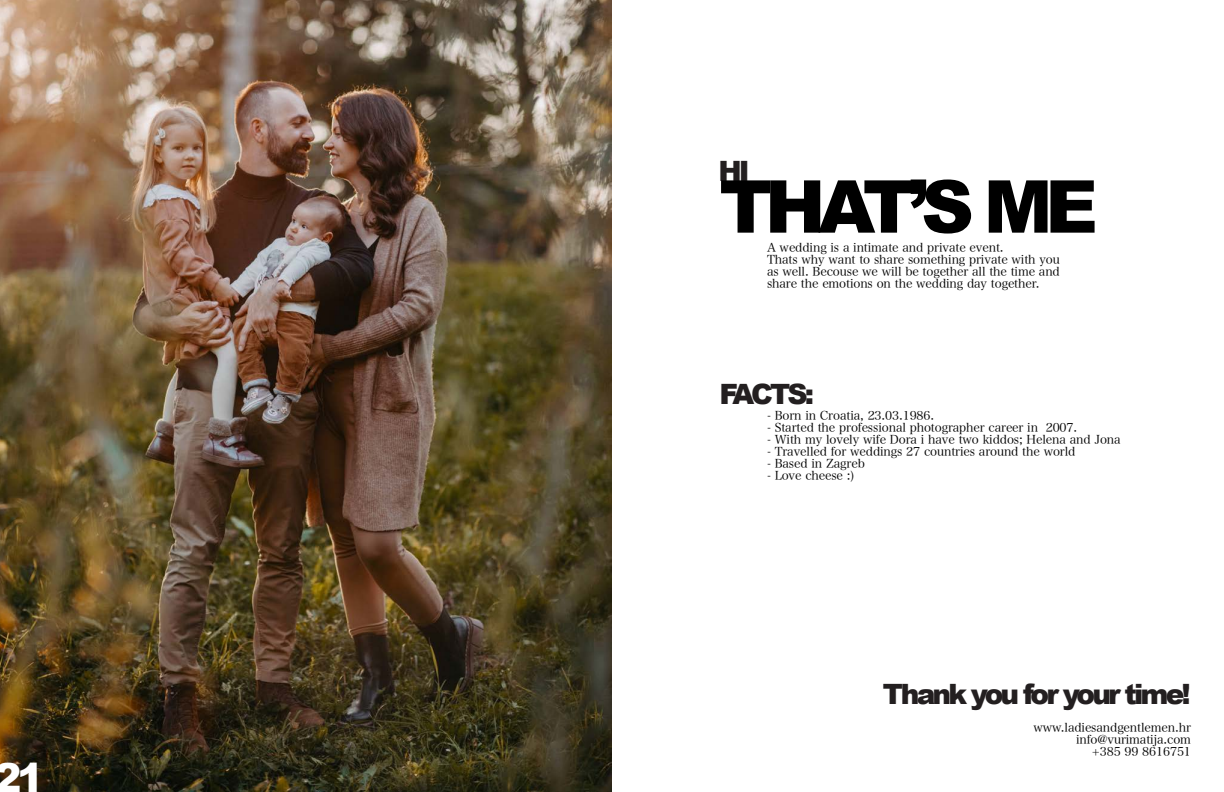
<style>
.page{position:relative;width:1224px;height:792px;background:#fff}
.page>*{position:absolute;margin:0;border:0;box-sizing:border-box;transform-origin:0 0}
.t1{font:900 73px "Arial";letter-spacing:-.1em;color:#000}
.t2{font:900 40px "Arial";color:#fff}
.t3{font:900 28px "Arial";letter-spacing:-.1em;color:#231f20}
.t4{font:12px/12px "Hira Min Pro W3";letter-spacing:-.01em;color:#000;text-align:right}
</style>
<div class="page">
<img style="left:0;top:0;width:612px;height:792px">
<h2 class="t2" style="left:-5px;top:749px;width:51px">21</h2>
<h3 class="t3" style="left:718px;top:151px;width:33px">HI</h3>
<h1 class="t1" style="left:719px;top:154px;width:380px">THAT’S ME</h1>
<p class="t4" style="left:767px;top:240px;width:294px;text-align:left">A wedding is a intimate and private event.<br>Thats why want to share something private with you as well. Becouse we will be together all the time and share the emotions on the wedding day together.</p>
<h3 class="t3" style="left:719px;top:374px;width:96px">FACTS:</h3>
<p class="t4" style="left:767px;top:408px;width:169px">- Born in Croatia, 23.03.1986.</p>
<p class="t4" style="left:767px;top:420px;width:312px">- Started the professional photographer career in 2007.</p>
<p class="t4" style="left:767px;top:432px;width:355px">- With my lovely wife Dora i have two kiddos; Helena and Jona</p>
<p class="t4" style="left:767px;top:444px;width:310px">- Travelled for weddings 27 countries around the world</p>
<p class="t4" style="left:767px;top:456px;width:99px">- Based in Zagreb</p>
<p class="t4" style="left:767px;top:468px;width:89px">- Love cheese :)</p>
<h3 class="t3" style="left:883px;top:674px;width:310px">Thank you for your time!</h3>
<p class="t4" style="left:1033px;top:720px;width:159px">www.ladiesandgentlemen.hr info@vurimatija.com<br>+385 99 8616751</p>
</div>
